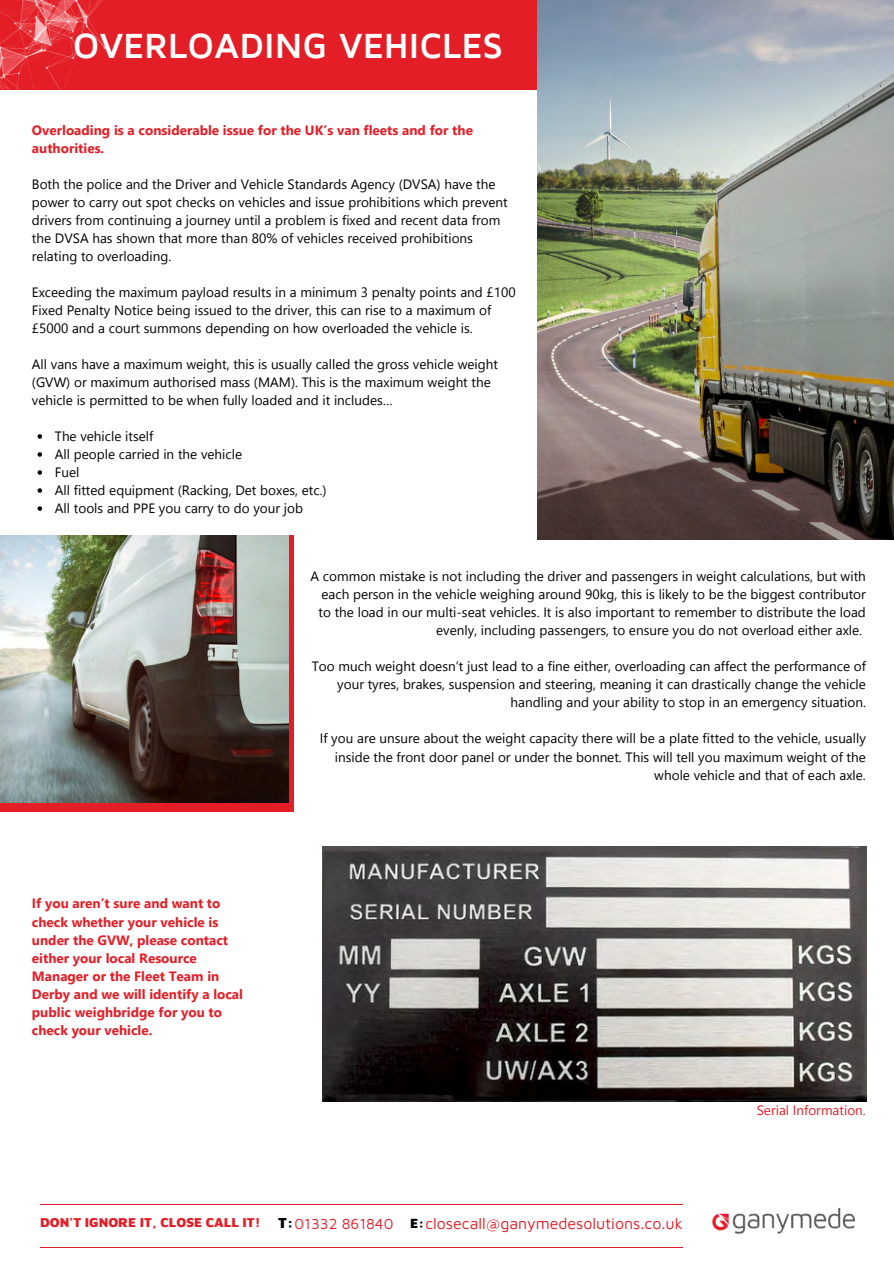
<style>
.page{position:relative;width:894px;height:1264px;background:#fff}
.page>*{position:absolute;margin:0;border:0;box-sizing:border-box;transform-origin:0 0}
.t1{font:700 35.85px "Maven Pro";color:#fff}
.t2{font:15.9px "Maven Pro";color:#e41e26}
.t3{font:13.5px/18px "Nirmala UI";color:#000}
.t4{font:700 13.5px/18px "Nirmala UI";color:#e41e26}
.t5{font:13.5px "Nirmala UI";color:#e41e26}
.s1{font-weight:900;font-size:13.35px}
.s2{font-weight:900;font-size:15px;color:#000}
.s3{font-size:15px}
.s4{font-weight:900;font-size:13.8px;color:#000}
</style>
<div class="page">
<div style="left:0;top:0;width:893px;height:90px;background:#e41e26"></div>
<img style="left:0;top:0;width:106px;height:89px">
<img style="left:712px;top:1208px;width:142px;height:26px">
<img style="left:322px;top:846px;width:544px;height:255px">
<img style="left:537px;top:0;width:356px;height:539px">
<div style="left:0;top:535px;width:294px;height:277px;background:#e41e26"></div>
<img style="left:0;top:535px;width:288px;height:267px">
<svg style="left:38px;top:434px;width:4px;height:5px"></svg>
<svg style="left:38px;top:452px;width:4px;height:5px"></svg>
<svg style="left:38px;top:470px;width:4px;height:5px"></svg>
<svg style="left:38px;top:488px;width:4px;height:5px"></svg>
<svg style="left:38px;top:506px;width:4px;height:5px"></svg>
<h1 class="t1" style="left:73px;top:23px;width:432px">OVERLOADING VEHICLES</h1>
<p class="t4" style="left:32px;top:120px;width:442px">Overloading is a considerable issue for the UKʼs van fleets and for the authorities.</p>
<p class="t3" style="left:32px;top:174px;width:477px">Both the police and the Driver and Vehicle Standards Agency (DVSA) have the power to carry out spot checks on vehicles and issue prohibitions which prevent drivers from continuing a journey until a problem is fixed and recent data from the DVSA has shown that more than 80% of vehicles received prohibitions relating to overloading.</p>
<p class="t3" style="left:32px;top:282px;width:485px">Exceeding the maximum payload results in a minimum 3 penalty points and £100<br>Fixed Penalty Notice being issued to the driver, this can rise to a maximum of £5000 and a court summons depending on how overloaded the vehicle is.</p>
<p class="t3" style="left:32px;top:354px;width:467px">All vans have a maximum weight, this is usually called the gross vehicle weight (GVW) or maximum authorised mass (MAM). This is the maximum weight the vehicle is permitted to be when fully loaded and it includes…</p>
<p class="t3" style="left:55px;top:426px;width:273px">The vehicle itself<br>All people carried in the vehicle<br>Fuel<br>All fitted equipment (Racking, Det boxes, etc.)<br>All tools and PPE you carry to do your job</p>
<p class="t4" style="left:32px;top:894px;width:212px">If you arenʼt sure and want to check whether your vehicle is under the GVW, please contact either your local Resource<br>Manager or the Fleet Team in<br>Derby and we will identify a local public weighbridge for you to check your vehicle.</p>
<p class="t3" style="left:310px;top:566px;width:557px;text-align:right">A common mistake is not including the driver and passengers in weight calculations, but with each person in the vehicle weighing around 90kg, this is likely to be the biggest contributor to the load in our multi-seat vehicles. It is also important to remember to distribute the load evenly, including passengers, to ensure you do not overload either axle.</p>
<p class="t3" style="left:312px;top:656px;width:555px;text-align:right">Too much weight doesnʼt just lead to a fine either, overloading can affect the performance of your tyres, brakes, suspension and steering, meaning it can drastically change the vehicle handling and your ability to stop in an emergency situation.</p>
<p class="t3" style="left:319px;top:728px;width:547px;text-align:right">If you are unsure about the weight capacity there will be a plate fitted to the vehicle, usually inside the front door panel or under the bonnet. This will tell you maximum weight of the whole vehicle and that of each axle.</p>
<p class="t5" style="left:756px;top:1099px;width:111px">Serial Information.</p>
<p class="t2" style="left:40px;top:1212px;width:644px"><span class="s1">DON'T IGNORE IT, CLOSE CALL IT!</span> <span class="s2">T:</span> <span class="s3">01332 861840</span> <span class="s4">E:</span> closecall@ganymedesolutions.co.uk</p>
</div>
